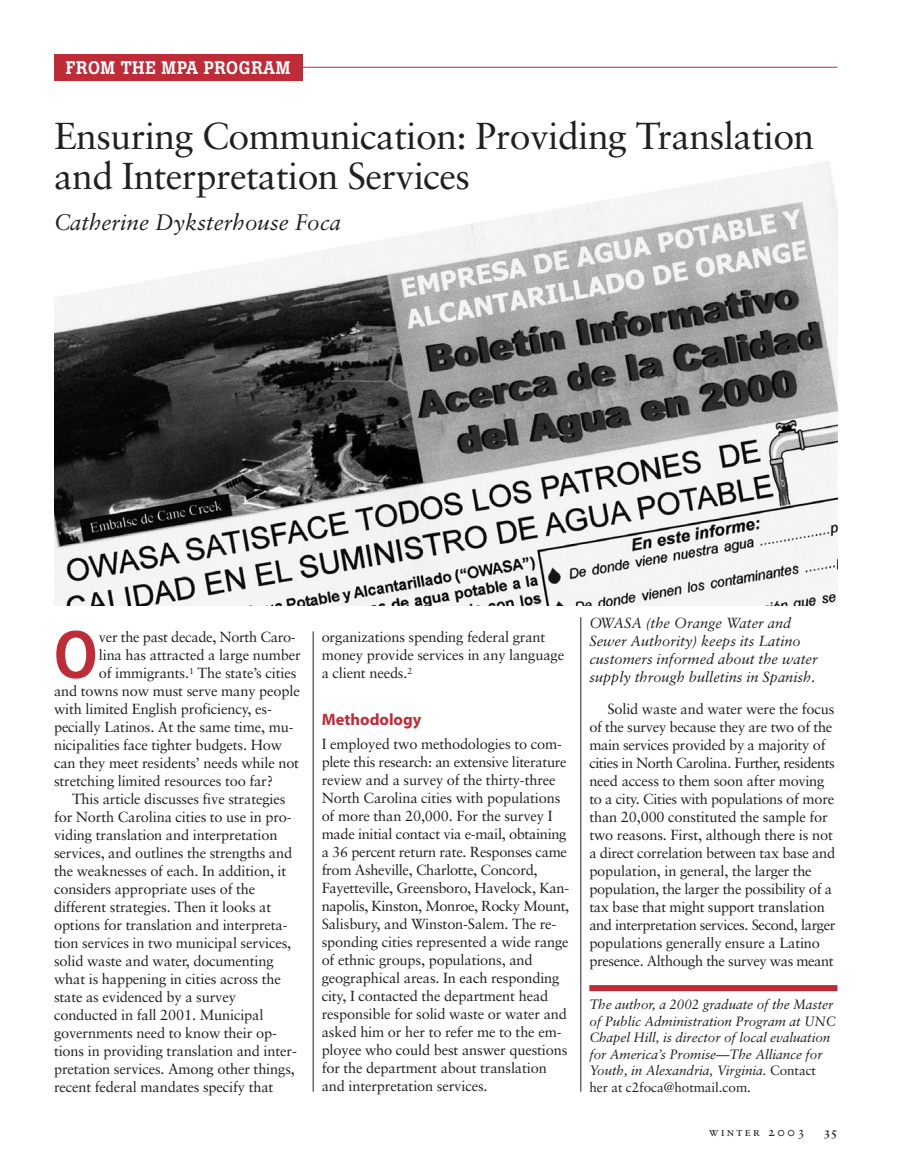
<style>
.page{position:relative;width:905px;height:1175px;background:#fff}
.page>*{position:absolute;margin:0;border:0;box-sizing:border-box;transform-origin:0 0}
.t1{font:500 65.4px "Boton";color:#bf2b37}
.t2{font:37.5px/40.5px "Sabon";letter-spacing:-.015em;color:#231f20}
.t3{font:italic 22.5px "Sabon";color:#231f20}
.t4{font:500 18px "Boton";letter-spacing:.035em;color:#fff}
.t5{font:16.5px "Myriad MM 700 600";color:#bf2b37}
.t6{font:14.7px/18px "Sabon";letter-spacing:-.01em;color:#231f20}
.t7{font:italic 14.7px/18px "Sabon";color:#231f20}
.t8{font:italic 13.5px/16.5px "Sabon";letter-spacing:-.005em;color:#231f20}
.t9{font:12.15px "Sabon Roman SC";letter-spacing:.185em;color:#231f20}
.t10{font:12.15px "Sabon Bold Os F";color:#231f20}
.s1{font-style:normal}
.s2{font-size:13.5px}
</style>
<div class="page">
<hr style="left:313px;top:631px;width:1px;height:460px;background:#231f20">
<hr style="left:580px;top:617px;width:1px;height:474px;background:#231f20">
<div style="left:54px;top:54px;width:248px;height:26px;background:#bf2b37"></div>
<div style="left:589px;top:985px;width:248px;height:6px;background:#bf2b37"></div>
<img style="left:54px;top:161px;width:783px;height:444px">
<hr style="left:302px;top:67px;width:535px;height:1px;background:#bf2b37">
<p class="t4" style="left:66px;top:61px;width:226px">FROM THE MPA PROGRAM</p>
<h2 class="t2" style="left:54px;top:119px;width:762px">Ensuring Communication: Providing Translation and Interpretation Services</h2>
<h3 class="t3" style="left:54px;top:212px;width:288px">Catherine Dyksterhouse Foca</h3>
<h1 class="t1" style="left:54px;top:631px;width:45px">O</h1>
<p class="t6" style="left:99px;top:629px;width:198px">ver the past decade, North Caro-</p>
<p class="t6" style="left:99px;top:647px;width:203px">lina has attracted a large number</p>
<p class="t6" style="left:99px;top:665px;width:199px">of immigrants.<sup>1</sup> The state’s cities</p>
<p class="t6" style="left:54px;top:683px;width:247px">and towns now must serve many people</p>
<p class="t6" style="left:54px;top:701px;width:219px">with limited English proficiency, es-</p>
<p class="t6" style="left:54px;top:719px;width:241px">pecially Latinos. At the same time, mu-</p>
<p class="t6" style="left:54px;top:737px;width:229px">nicipalities face tighter budgets. How</p>
<p class="t6" style="left:54px;top:755px;width:247px">can they meet residents’ needs while not</p>
<p class="t6" style="left:54px;top:773px;width:221px">stretching limited resources too far?</p>
<p class="t6" style="left:72px;top:791px;width:215px">This article discusses five strategies</p>
<p class="t6" style="left:54px;top:809px;width:239px">for North Carolina cities to use in pro-</p>
<p class="t6" style="left:54px;top:827px;width:225px">viding translation and interpretation</p>
<p class="t6" style="left:54px;top:845px;width:240px">services, and outlines the strengths and</p>
<p class="t6" style="left:54px;top:863px;width:234px">the weaknesses of each. In addition, it</p>
<p class="t6" style="left:54px;top:881px;width:203px">considers appropriate uses of the</p>
<p class="t6" style="left:54px;top:899px;width:219px">different strategies. Then it looks at</p>
<p class="t6" style="left:54px;top:917px;width:235px">options for translation and interpreta-</p>
<p class="t6" style="left:54px;top:935px;width:239px">tion services in two municipal services,</p>
<p class="t6" style="left:54px;top:953px;width:221px">solid waste and water, documenting</p>
<p class="t6" style="left:54px;top:971px;width:228px">what is happening in cities across the</p>
<p class="t6" style="left:54px;top:989px;width:183px">state as evidenced by a survey</p>
<p class="t6" style="left:54px;top:1007px;width:211px">conducted in fall 2001. Municipal</p>
<p class="t6" style="left:54px;top:1025px;width:224px">governments need to know their op-</p>
<p class="t6" style="left:54px;top:1043px;width:244px">tions in providing translation and inter-</p>
<p class="t6" style="left:54px;top:1061px;width:242px">pretation services. Among other things,</p>
<p class="t6" style="left:54px;top:1079px;width:221px">recent federal mandates specify that</p>
<p class="t6" style="left:322px;top:629px;width:244px">organizations spending federal grant money provide services in any language a client needs.<sup>2</sup></p>
<p class="t5" style="left:322px;top:713px;width:101px">Methodology</p>
<p class="t6" style="left:322px;top:736px;width:249px">I employed two methodologies to com&shy;plete this research: an extensive literature review and a survey of the thirty-three North Carolina cities with populations of more than 20,000. For the survey I made initial contact via e-mail, obtaining a 36 percent return rate. Responses came from Asheville, Charlotte, Concord, Fayetteville, Greensboro, Havelock, Kan&shy;napolis, Kinston, Monroe, Rocky Mount, Salisbury, and Winston-Salem. The re&shy;sponding cities represented a wide range of ethnic groups, populations, and geographical areas. In each responding city, I contacted the department head responsible for solid waste or water and asked him or her to refer me to the em&shy;ployee who could best answer questions for the department about translation and interpretation services.</p>
<p class="t7" style="left:589px;top:615px;width:230px">OWASA (the Orange Water and Sewer Authority) keeps its Latino customers informed about the water supply through bulletins in Spanish.</p>
<p class="t6" style="left:589px;top:701px;width:248px;text-indent:18px">Solid waste and water were the focus of the survey because they are two of the main services provided by a majority of cities in North Carolina. Further, residents need access to them soon after moving to a city. Cities with populations of more than 20,000 constituted the sample for two reasons. First, although there is not a direct correlation between tax base and population, in general, the larger the population, the larger the possibility of a tax base that might support translation and interpretation services. Second, larger populations generally ensure a Latino presence. Although the survey was meant</p>
<p class="t8" style="left:589px;top:997px;width:247px">The author, a 2002 graduate of the Master of Public Administration Program at UNC Chapel Hill, is director of local evaluation for America’s Promise—The Alliance for Youth, in Alexandria, Virginia. <span class="s1">Contact her at c2foca@hotmail.com.</span></p>
<p class="t9" style="left:709px;top:1126px;width:98px">winter <span class="s2">2003</span></p>
<p class="t10" style="left:823px;top:1126px;width:15px">35</p>
</div>
